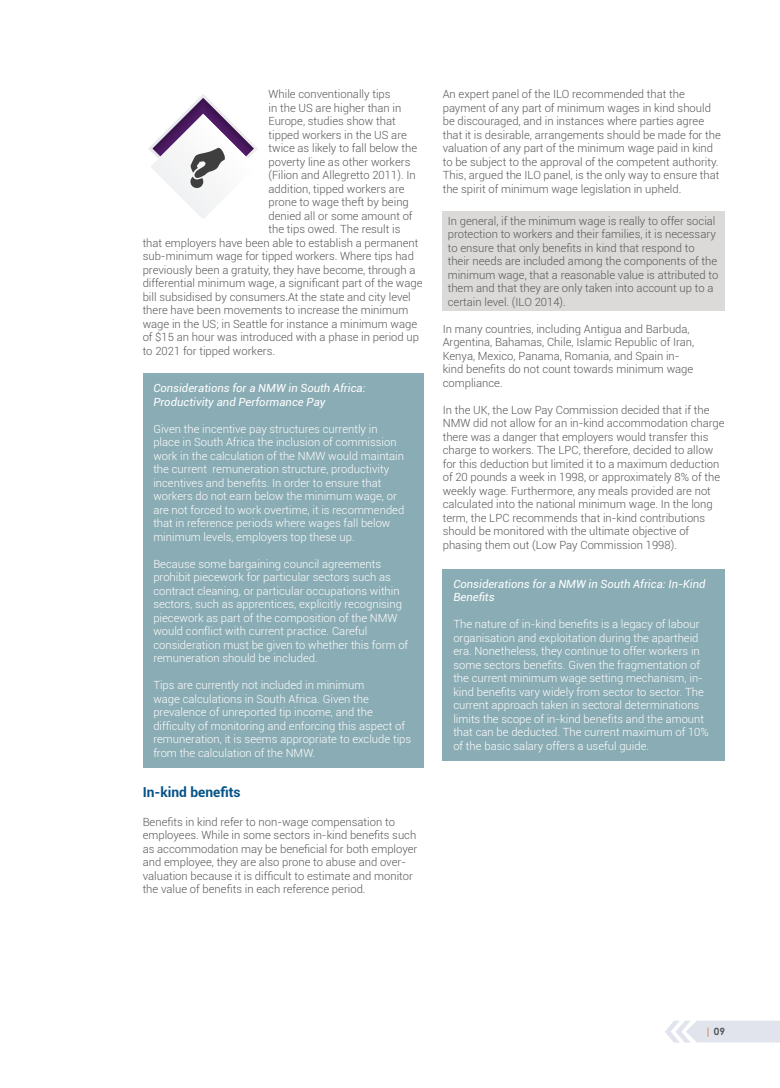
<style>
.page{position:relative;width:780px;height:1088px;background:#fff}
.page>*{position:absolute;margin:0;border:0;box-sizing:border-box;transform-origin:0 0}
.t1{font:700 13.75px "Roboto";color:#055388}
.t2{font:300 11.25px/13.5px "Roboto";color:#57585a}
.t3{font:300 11.25px/13.5px "Roboto";color:#fff}
.t4{font:italic 11.25px/13.5px "Roboto";color:#fff}
.t5{font:700 10px "Century Gothic";color:#57585a}
.s1{color:#d07d49}
</style>
<div class="page">
<div style="left:143px;top:373px;width:280px;height:394px;background:#8aacb4"></div>
<div style="left:442px;top:211px;width:283px;height:100px;background:#dbdad8"></div>
<div style="left:442px;top:569px;width:283px;height:191px;background:#8aacb4"></div>
<svg style="left:665px;top:1020px;width:115px;height:22px"></svg>
<svg style="left:148px;top:94px;width:110px;height:124px"></svg>
<p class="t2" style="left:268px;top:87px;width:123px">While conventionally tips</p>
<p class="t2" style="left:268px;top:101px;width:134px">in the US are higher than in</p>
<p class="t2" style="left:268px;top:114px;width:129px">Europe, studies show that</p>
<p class="t2" style="left:268px;top:128px;width:140px">tipped workers in the US are</p>
<p class="t2" style="left:268px;top:141px;width:150px">twice as likely to fall below the</p>
<p class="t2" style="left:268px;top:155px;width:143px">poverty line as other workers</p>
<p class="t2" style="left:268px;top:168px;width:149px">(Filion and Allegretto 2011). In</p>
<p class="t2" style="left:268px;top:182px;width:137px">addition, tipped workers are</p>
<p class="t2" style="left:268px;top:195px;width:142px">prone to wage theft by being</p>
<p class="t2" style="left:268px;top:209px;width:145px">denied all or some amount of</p>
<p class="t2" style="left:268px;top:222px;width:133px">the tips owed. The result is</p>
<p class="t2" style="left:143px;top:236px;width:277px">that employers have been able to establish a permanent</p>
<p class="t2" style="left:143px;top:249px;width:273px">sub-minimum wage for tipped workers. Where tips had</p>
<p class="t2" style="left:143px;top:263px;width:274px">previously been a gratuity, they have become, through a</p>
<p class="t2" style="left:143px;top:276px;width:281px">differential minimum wage, a significant part of the wage</p>
<p class="t2" style="left:143px;top:290px;width:269px">bill subsidised by consumers.At the state and city level</p>
<p class="t2" style="left:143px;top:303px;width:267px">there have been movements to increase the minimum</p>
<p class="t2" style="left:143px;top:317px;width:276px">wage in the US; in Seattle for instance a minimum wage</p>
<p class="t2" style="left:143px;top:330px;width:278px">of $15 an hour was introduced with a phase in period up</p>
<p class="t2" style="left:143px;top:344px;width:134px">to 2021 for tipped workers.</p>
<p class="t4" style="left:153px;top:381px;width:214px">Considerations for a NMW in South Africa:<br>Productivity and Performance Pay</p>
<p class="t3" style="left:153px;top:422px;width:252px">Given the incentive pay structures currently in place in South Africa the inclusion of commission work in the calculation of the NMW would maintain the current remuneration structure, productivity incentives and benefits. In order to ensure that workers do not earn below the minimum wage, or are not forced to work overtime, it is recommended that in reference periods where wages fall below minimum levels, employers top these up.</p>
<p class="t3" style="left:153px;top:557px;width:256px">Because some bargaining council agreements prohibit piecework for particular sectors such as contract cleaning, or particular occupations within sectors, such as apprentices, explicitly recognising piecework as part of the composition of the NMW would conflict with current practice. Careful consideration must be given to whether this form of remuneration should be included.</p>
<p class="t3" style="left:153px;top:678px;width:259px">Tips are currently not included in minimum<br>wage calculations in South Africa. Given the prevalence of unreported tip income, and the difficulty of monitoring and enforcing this aspect of remuneration, it is seems appropriate to exclude tips from the calculation of the NMW.</p>
<p class="t1" style="left:143px;top:782px;width:99px">In-kind benefits</p>
<p class="t2" style="left:143px;top:814px;width:276px">Benefits in kind refer to non-wage compensation to employees. While in some sectors in-kind benefits such as accommodation may be beneficial for both employer and employee, they are also prone to abuse and over&shy;valuation because it is difficult to estimate and monitor the value of benefits in each reference period.</p>
<p class="t2" style="left:442px;top:87px;width:279px">An expert panel of the ILO recommended that the payment of any part of minimum wages in kind should be discouraged, and in instances where parties agree that it is desirable, arrangements should be made for the valuation of any part of the minimum wage paid in kind to be subject to the approval of the competent authority.<br>This, argued the ILO panel, is the only way to ensure that the spirit of minimum wage legislation in upheld.</p>
<p class="t2" style="left:447px;top:214px;width:272px">In general, if the minimum wage is really to offer social protection to workers and their families, it is necessary to ensure that only benefits in kind that respond to their needs are included among the components of the minimum wage, that a reasonable value is attributed to them and that they are only taken into account up to a certain level. (ILO 2014).</p>
<p class="t2" style="left:442px;top:322px;width:253px">In many countries, including Antigua and Barbuda, Argentina, Bahamas, Chile, Islamic Republic of Iran, Kenya, Mexico, Panama, Romania, and Spain in&shy;kind benefits do not count towards minimum wage compliance.</p>
<p class="t2" style="left:442px;top:403px;width:283px">In the UK, the Low Pay Commission decided that if the NMW did not allow for an in-kind accommodation charge there was a danger that employers would transfer this charge to workers. The LPC, therefore, decided to allow for this deduction but limited it to a maximum deduction of 20 pounds a week in 1998, or approximately 8% of the weekly wage. Furthermore, any meals provided are not calculated into the national minimum wage. In the long term, the LPC recommends that in-kind contributions should be monitored with the ultimate objective of phasing them out (Low Pay Commission 1998).</p>
<p class="t4" style="left:453px;top:577px;width:254px">Considerations for a NMW in South Africa: In-Kind<br>Benefits</p>
<p class="t3" style="left:453px;top:617px;width:257px">The nature of in-kind benefits is a legacy of labour organisation and exploitation during the apartheid era. Nonetheless, they continue to offer workers in some sectors benefits. Given the fragmentation of the current minimum wage setting mechanism, in&shy;kind benefits vary widely from sector to sector. The current approach taken in sectoral determinations limits the scope of in-kind benefits and the amount that can be deducted. The current maximum of 10% of the basic salary offers a useful guide.</p>
<p class="t5" style="left:705px;top:1024px;width:21px"><span class="s1">|</span> 09</p>
</div>
